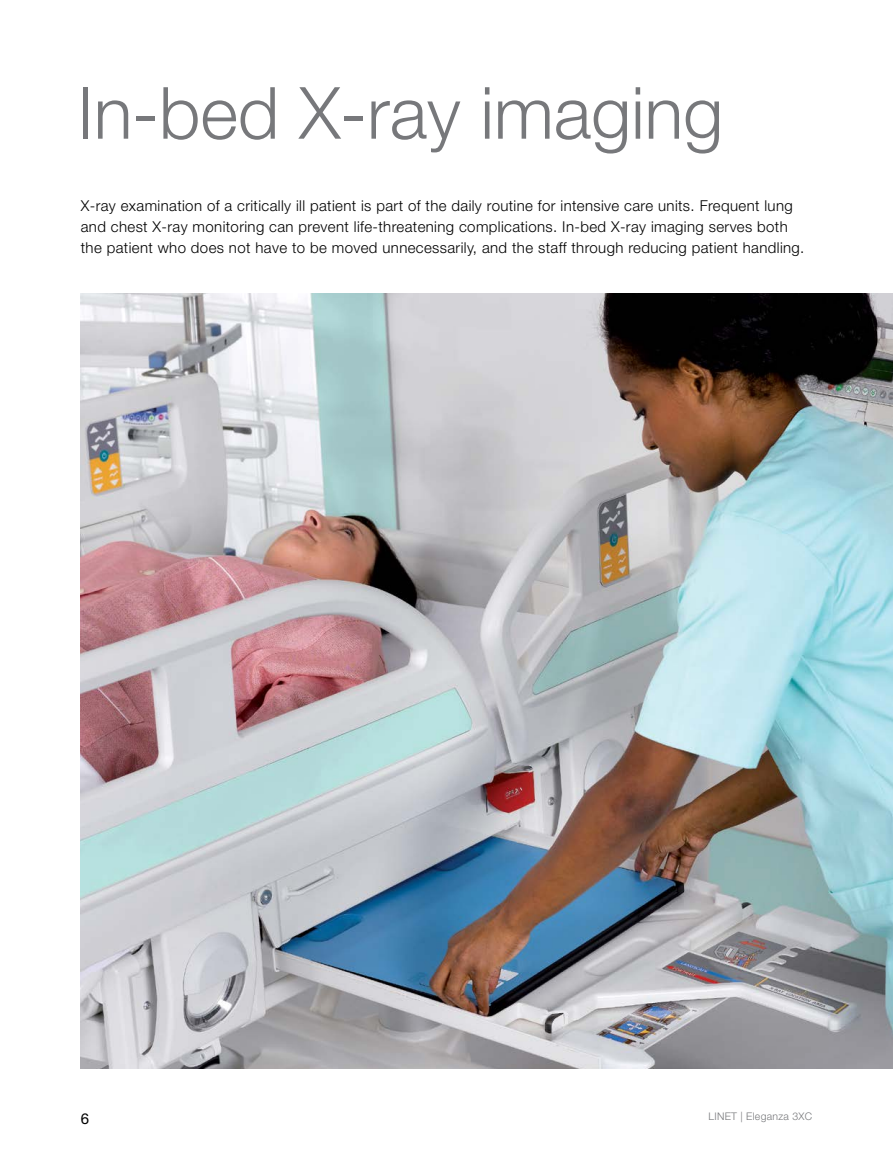
<style>
.page{position:relative;width:893px;height:1149px;background:#fff}
.page>*{position:absolute;margin:0;border:0;box-sizing:border-box;transform-origin:0 0}
._001_bullet{font:300 72px "Helvetica Neue LT Pro";color:#77787b}
._001_bullet-2{font:300 15px/21px "Helvetica Neue LT Pro";letter-spacing:.025em;color:#000}
.t1{font:15px "Helvetica Neue LT Pro";color:#000}
.t2{font:300 10.5px "Helvetica Neue LT Pro";letter-spacing:.025em;color:#77787b}
</style>
<div class="page">
<img style="left:81px;top:293px;width:812px;height:774px">
<p class="_001_bullet" style="left:78px;top:69px;width:647px">In-bed X-ray imaging</p>
<p class="_001_bullet-2" style="left:81px;top:194px;width:725px">X-ray examination of a critically ill patient is part of the daily routine for intensive care units. Frequent lung and chest X-ray monitoring can prevent life-threatening complications. In-bed X-ray imaging serves both the patient who does not have to be moved unnecessarily, and the staff through reducing patient handling.</p>
<p class="t1" style="left:81px;top:1108px;width:10px">6</p>
<p class="t2" style="left:709px;top:1109px;width:105px">LINET | Eleganza 3XC</p>
</div>
